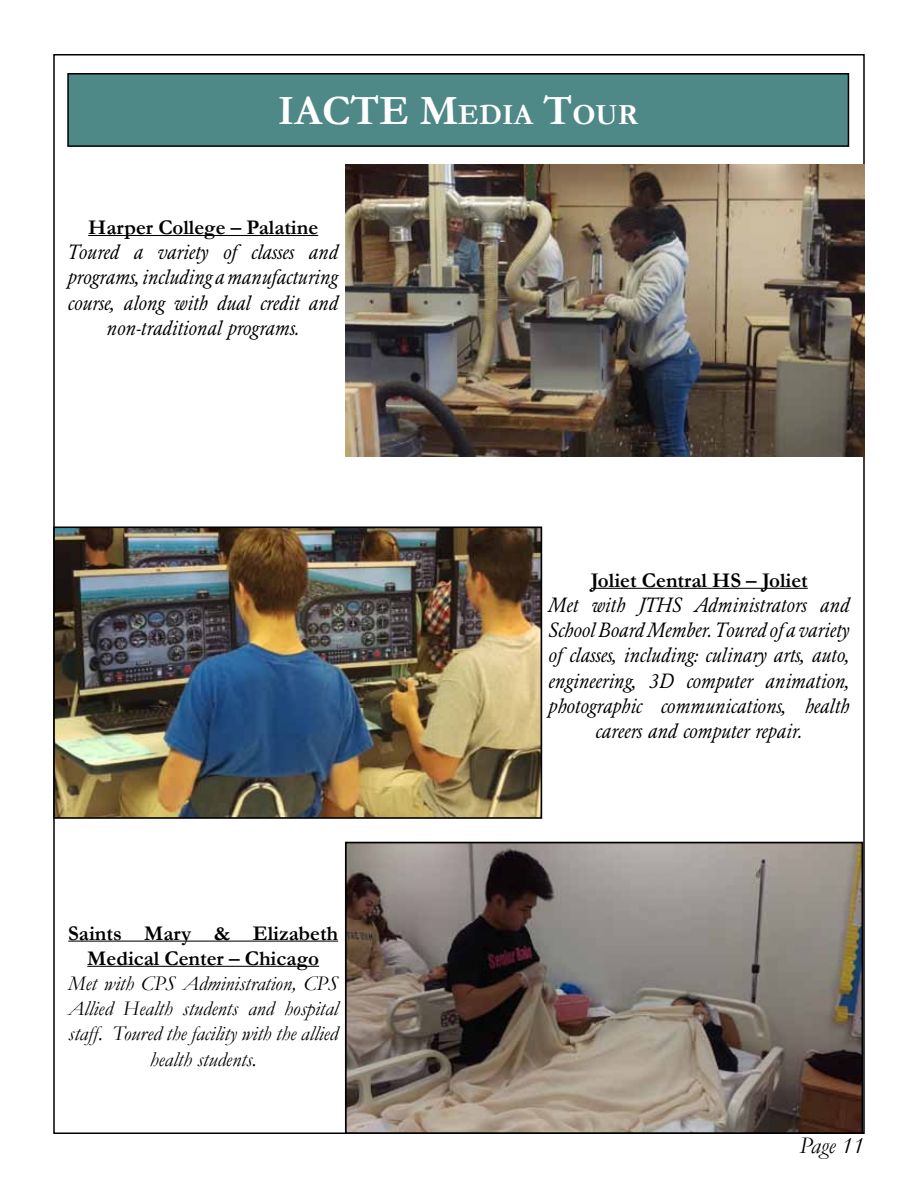
<style>
.page{position:relative;width:918px;height:1188px;background:#fff}
.page>*{position:absolute;margin:0;border:0;box-sizing:border-box;transform-origin:0 0}
.t1{font:700 42px "Garamond";color:#fff}
.t2{font:italic 24px "Garamond";color:#000}
.t3{font:italic 21px/25.2px "Garamond";color:#000;text-align:center}
.t4{font:italic 21px/25.2px "Garamond";color:#000;text-align:center}
.t5{font:700 21px/25.2px "Garamond";color:#000;text-align:center}
.s1{font-size:29.4px}
</style>
<div class="page">
<hr style="left:88px;top:235px;width:230px;height:1px;background:#000">
<hr style="left:591px;top:588px;width:217px;height:1px;background:#000">
<hr style="left:68px;top:941px;width:270px;height:1px;background:#000">
<hr style="left:87px;top:966px;width:232px;height:1px;background:#000">
<div style="left:68px;top:74px;width:780px;height:72px;background:#4e8887"></div>
<div style="left:67px;top:73px;width:782px;height:74px;border:2px solid #000"></div>
<img style="left:348px;top:845px;width:512px;height:286px">
<div style="left:345px;top:842px;width:518px;height:292px;border:2px solid #000"></div>
<img style="left:56px;top:529px;width:483px;height:287px">
<div style="left:53px;top:526px;width:489px;height:293px;border:2px solid #000"></div>
<img style="left:345px;top:164px;width:520px;height:292px">
<h1 class="t1" style="left:278px;top:82px;width:362px">IACTE M<span class="s1">EDIA</span> T<span class="s1">OUR</span></h1>
<p class="t5" style="left:88px;top:215px;width:232px">Harper College – Palatine</p>
<p class="t3" style="left:68px;top:239px;width:272px">Toured a variety of classes and programs, including a manufacturing course, along with dual credit and non-traditional programs.</p>
<p class="t5" style="left:68px;top:920px;width:271px">Saints Mary &amp; Elizabeth<br>Medical Center – Chicago</p>
<p class="t4" style="left:68px;top:970px;width:271px">Met with CPS Administration, CPS<br>Allied Health students and hospital staff. Toured the facility with the allied health students.</p>
<p class="t5" style="left:591px;top:568px;width:218px">Joliet Central HS – Joliet</p>
<p class="t3" style="left:549px;top:592px;width:302px">Met with JTHS Administrators and School Board Member. Toured of a variety of classes, including: culinary arts, auto, engineering, 3D computer animation, photographic communications, health careers and computer repair.</p>
<p class="t2" style="left:799px;top:1129px;width:66px">Page 11</p>
</div>
